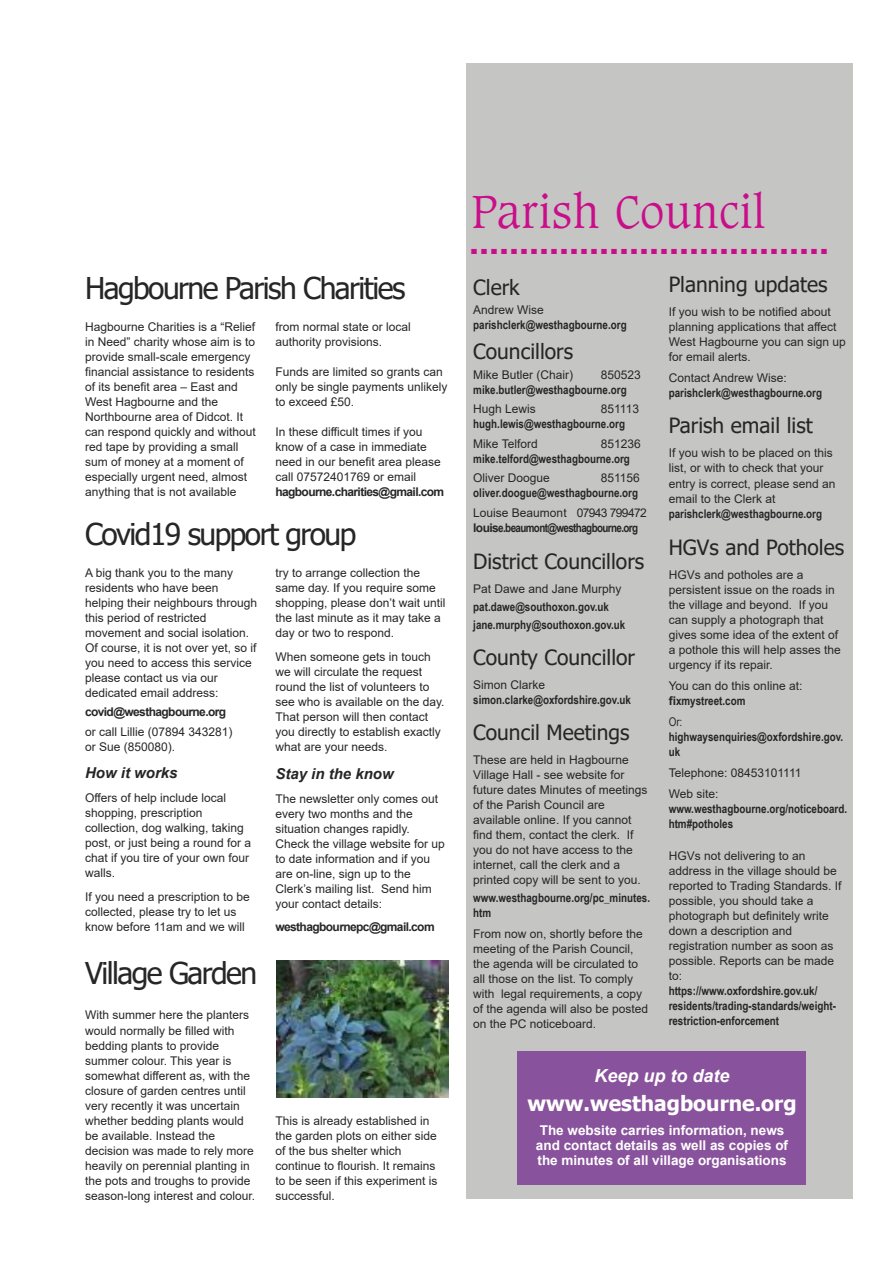
<style>
.page{position:relative;width:893px;height:1263px;background:#fff}
.page>*{position:absolute;margin:0;border:0;box-sizing:border-box;transform-origin:0 0}
.t1{font:300 48px "Caxton EF";color:#ca0d89}
.t2{font:700 36px "Helvetica";color:#ca0d89}
.t3{font:30px "Tahoma";letter-spacing:-.05em;color:#272627}
.t4{font:21px "Tahoma";color:#272627}
.t5{font:700 21px "Tahoma";color:#fff}
.t6{font:italic 700 18px "Arial";color:#fff}
.t7{font:italic 700 15px "Arial";color:#272627}
.t8{font:700 13.5px/15px "Arial";color:#fff}
.t9{font:12px/15px "Arial";color:#272627}
.t10{font:700 12px/15px "Arial Narrow";color:#272627}
.t11{font:700 12px "Arial";letter-spacing:-.05em;color:#272627}
.t12{font:700 12px "Arial Narrow";letter-spacing:-.05em;color:#272627}
.s1{font-family:"Arial"}
.s2{font-weight:400}
</style>
<div class="page">
<div style="left:466px;top:64px;width:386px;height:1135px;background:#c5c5c4"></div>
<div style="left:517px;top:1052px;width:288px;height:133px;background:#89529c"></div>
<img style="left:276px;top:960px;width:173px;height:138px">
<h3 class="t3" style="left:85px;top:269px;width:322px">Hagbourne Parish Charities</h3>
<p class="t9" style="left:85px;top:320px;width:172px">Hagbourne Charities is a “Relief in Need” charity whose aim is to provide small-scale emergency financial assistance to residents of its benefit area – East and<br>West Hagbourne and the<br>Northbourne area of Didcot. It can respond quickly and without red tape by providing a small sum of money at a moment of especially urgent need, almost anything that is not available</p>
<p class="t9" style="left:275px;top:320px;width:137px">from normal state or local authority provisions.</p>
<p class="t9" style="left:275px;top:365px;width:174px">Funds are limited so grants can only be single payments unlikely to exceed £50.</p>
<p class="t9" style="left:275px;top:425px;width:167px">In these difficult times if you know of a case in immediate need in our benefit area please call 07572401769 or email</p>
<p class="t11" style="left:275px;top:485px;width:170px">hagbourne.charities@gmail.com</p>
<h3 class="t3" style="left:85px;top:515px;width:273px">Covid19 support group</h3>
<p class="t9" style="left:275px;top:565px;width:172px">try to arrange collection the same day. If you require some shopping, please don’t wait until the last minute as it may take a day or two to respond.</p>
<p class="t9" style="left:275px;top:649px;width:171px">When someone gets in touch we will circulate the request round the list of volunteers to see who is available on the day.<br>That person will then contact you directly to establish exactly what are your needs.</p>
<p class="t7" style="left:275px;top:766px;width:120px">Stay in the know</p>
<p class="t9" style="left:275px;top:792px;width:171px">The newsletter only comes out every two months and the situation changes rapidly.<br>Check the village website for up to date information and if you are on-line, sign up to the<br>Clerk’s mailing list. Send him your contact details:</p>
<p class="t11" style="left:275px;top:920px;width:161px">westhagbournepc@gmail.com</p>
<p class="t9" style="left:85px;top:565px;width:174px">A big thank you to the many residents who have been helping their neighbours through this period of restricted movement and social isolation.<br>Of course, it is not over yet, so if you need to access this service please contact us via our dedicated email address:</p>
<p class="t11" style="left:85px;top:705px;width:143px">covid@westhagbourne.org</p>
<p class="t9" style="left:85px;top:724px;width:149px">or call Lillie (07894 343281) or Sue (850080).</p>
<p class="t7" style="left:85px;top:764px;width:94px">How it works</p>
<p class="t9" style="left:85px;top:790px;width:168px">Offers of help include local shopping, prescription collection, dog walking, taking post, or just being a round for a chat if you tire of your own four walls.</p>
<p class="t9" style="left:85px;top:889px;width:166px">If you need a prescription to be collected, please try to let us know before 11am and we will</p>
<h3 class="t3" style="left:85px;top:954px;width:174px">Village Garden</h3>
<p class="t9" style="left:85px;top:1008px;width:172px">With summer here the planters would normally be filled with bedding plants to provide summer colour. This year is somewhat different as, with the closure of garden centres until very recently it was uncertain whether bedding plants would be available. Instead the decision was made to rely more heavily on perennial planting in the pots and troughs to provide season-long interest and colour.</p>
<p class="t9" style="left:275px;top:1113px;width:164px">This is already established in the garden plots on either side of the bus shelter which continue to flourish. It remains to be seen if this experiment is successful.</p>
<h1 class="t1" style="left:471px;top:191px;width:296px">Parish Council</h1>
<h2 class="t2" style="left:469px;top:221px;width:362px">....................................</h2>
<h3 class="t4" style="left:473px;top:274px;width:48px">Clerk</h3>
<p class="t9" style="left:473px;top:303px;width:72px">Andrew Wise</p>
<p class="t10" style="left:473px;top:317px;width:155px">parishclerk@westhagbourne.org</p>
<h3 class="t4" style="left:473px;top:338px;width:101px">Councillors</h3>
<p class="t9" style="left:473px;top:367px;width:102px">Mike Butler (Chair)</p>
<p class="t9" style="left:601px;top:367px;width:42px">850523</p>
<p class="t10" style="left:473px;top:382px;width:155px">mike.butler@westhagbourne.org</p>
<p class="t9" style="left:473px;top:402px;width:64px">Hugh Lewis</p>
<p class="t9" style="left:601px;top:402px;width:40px">851113</p>
<p class="t10" style="left:473px;top:416px;width:153px">hugh.lewis@westhagbourne.org</p>
<p class="t9" style="left:473px;top:436px;width:66px">Mike Telford</p>
<p class="t9" style="left:601px;top:436px;width:42px">851236</p>
<p class="t10" style="left:473px;top:451px;width:158px">mike.telford@westhagbourne.org</p>
<p class="t9" style="left:473px;top:471px;width:78px">Oliver Doogue</p>
<p class="t9" style="left:601px;top:471px;width:41px">851156</p>
<p class="t10" style="left:473px;top:485px;width:166px">oliver.doogue@westhagbourne.org</p>
<p class="t9" style="left:473px;top:505px;width:175px">Louise Beaumont 07943 799472</p>
<p class="t12" style="left:473px;top:521px;width:166px"><span class="s1">louis</span>e.beaumont@westhagbourne.org</p>
<h3 class="t4" style="left:473px;top:548px;width:173px">District Councillors</h3>
<p class="t9" style="left:473px;top:582px;width:150px">Pat Dawe and Jane Murphy</p>
<p class="t10" style="left:473px;top:598px;width:154px;line-height:18px">pat.dawe@southoxon.gov.uk jane.murphy@southoxon.gov.uk</p>
<h3 class="t4" style="left:473px;top:644px;width:163px">County Councillor</h3>
<p class="t9" style="left:473px;top:678px;width:74px">Simon Clarke</p>
<p class="t10" style="left:473px;top:692px;width:159px">simon.clarke@oxfordshire.gov.uk</p>
<h3 class="t4" style="left:473px;top:719px;width:158px">Council Meetings</h3>
<p class="t9" style="left:473px;top:753px;width:176px">These are held in Hagbourne<br>Village Hall - see website for future dates Minutes of meetings of the Parish Council are available online. If you cannot find them, contact the clerk. If you do not have access to the internet, call the clerk and a printed copy will be sent to you.</p>
<p class="t10" style="left:473px;top:890px;width:178px">www.westhagbourne.org/pc_minutes. htm</p>
<p class="t9" style="left:473px;top:927px;width:176px">From now on, shortly before the meeting of the Parish Council, the agenda will be circulated to all those on the list. To comply with legal requirements, a copy of the agenda will also be posted on the PC noticeboard.</p>
<h3 class="t4" style="left:669px;top:271px;width:160px">Planning updates</h3>
<p class="t9" style="left:669px;top:305px;width:179px">If you wish to be notified about planning applications that affect<br>West Hagbourne you can sign up for email alerts.</p>
<p class="t9" style="left:669px;top:371px;width:120px">Contact Andrew Wise:</p>
<p class="t10" style="left:669px;top:386px;width:155px">parishclerk@westhagbourne.org</p>
<h3 class="t4" style="left:669px;top:412px;width:146px">Parish email list</h3>
<p class="t9" style="left:669px;top:446px;width:168px">If you wish to be placed on this list, or with to check that your entry is correct, please send an email to the Clerk at</p>
<p class="t10" style="left:669px;top:506px;width:155px">parishclerk@westhagbourne.org</p>
<h3 class="t4" style="left:669px;top:534px;width:177px">HGVs and Potholes</h3>
<p class="t9" style="left:669px;top:567px;width:174px">HGVs and potholes are a persistent issue on the roads in the village and beyond. If you can supply a photograph that gives some idea of the extent of a pothole this will help asses the urgency if its repair.</p>
<p class="t9" style="left:669px;top:678px;width:135px">You can do this online at:</p>
<p class="t10" style="left:669px;top:690px;width:78px;line-height:21px"><span class="s1">fi</span>xmystreet.com<br><span class="s2">Or:</span></p>
<p class="t10" style="left:669px;top:729px;width:176px">highwaysenquiries@oxfordshire.gov. uk</p>
<p class="t9" style="left:669px;top:762px;width:134px;line-height:21px">Telephone: 08453101111<br>Web site:</p>
<p class="t10" style="left:669px;top:801px;width:180px">www.westhagbourne.org/noticeboard. htm#potholes</p>
<p class="t9" style="left:669px;top:848px;width:174px">HGVs not delivering to an address in the village should be reported to Trading Standards. If possible, you should take a photograph but definitely write down a description and registration number as soon as possible. Reports can be made to:</p>
<p class="t10" style="left:669px;top:983px;width:169px">https://www.oxfordshire.gov.uk/ residents/trading-standards/weight&shy;restriction-enforcement</p>
<h3 class="t6" style="left:594px;top:1066px;width:137px">Keep up to date</h3>
<h3 class="t5" style="left:527px;top:1090px;width:271px">www.westhagbourne.org</h3>
<p class="t8" style="left:536px;top:1123px;width:254px">The website carries information, news and contact details as well as copies of the minutes of all village organisations</p>
</div>
